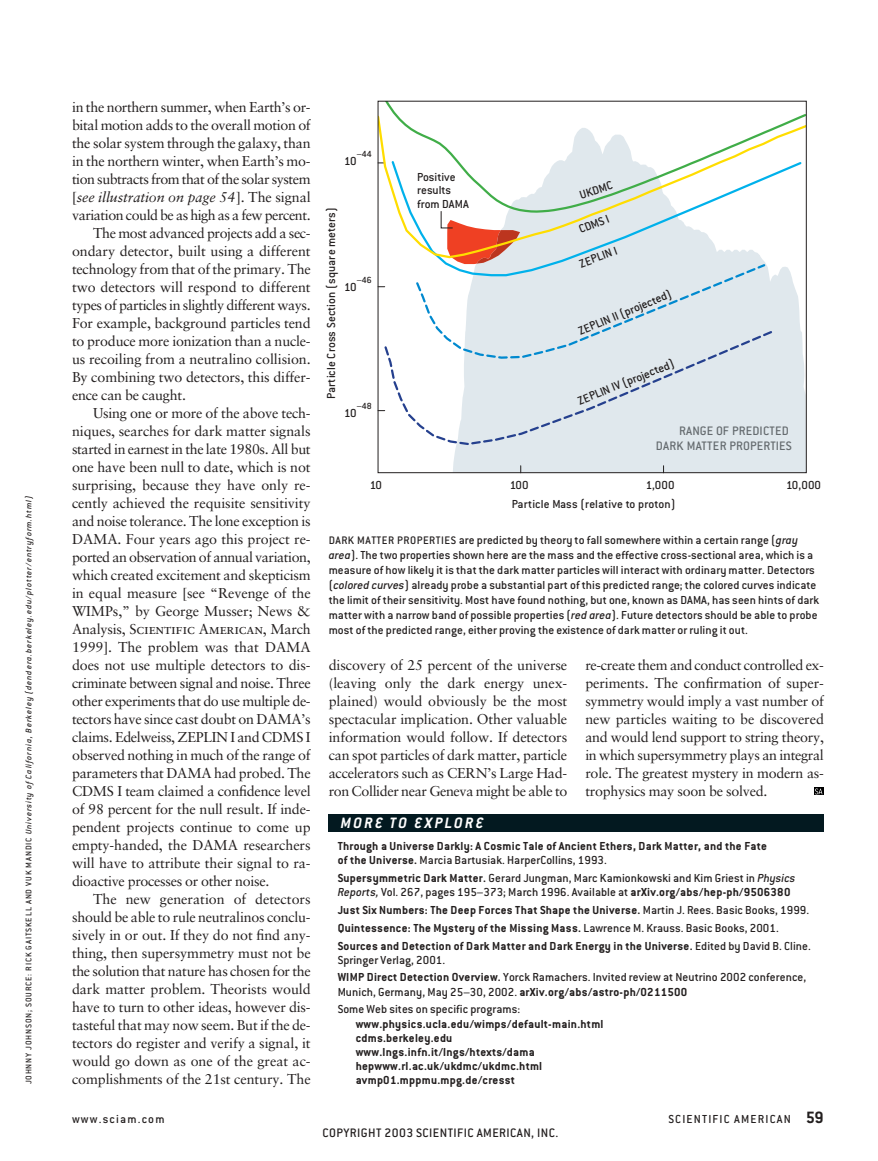
<style>
.page{position:relative;width:878px;height:1161px;background:#fff}
.page>*{position:absolute;margin:0;border:0;box-sizing:border-box;transform-origin:0 0}
.t1{font:italic 700 16.5px "Conduit ITC";letter-spacing:.135em;color:#fff}
.t2{font:14.25px/18px "Sabon";letter-spacing:-.015em;color:#231f1f;text-align:justify}
.t3{font:14.25px "Sabon";letter-spacing:-.035em;color:#231f1f}
.t4{font:italic 14.25px "Sabon";letter-spacing:-.005em;color:#231f1f}
.t5{font:14.25px "Sabon Roman SC";letter-spacing:-.015em;color:#231f1f}
.t6{font:500 13.5px/15px "Conduit ITC";letter-spacing:.015em;color:#656b6f;text-align:right}
.t7{font:500 13.5px "Conduit ITC";letter-spacing:.03em;color:#231f1f}
.t8{font:500 12.75px/15px "Conduit ITC";letter-spacing:.005em;color:#231f1f}
.t9{font:700 12.75px/14.1px "Conduit ITC";letter-spacing:.02em;color:#231f1f}
.t10{font:500 12.75px "Conduit ITC";letter-spacing:.09em;color:#231f1f}
.t11{font:500 9.75px "Conduit ITC";color:#231f1f}
.t12{font:italic 500 9px "Conduit ITC";letter-spacing:.09em;color:#231f1f}
.s1{font-style:normal}
.s2{font-family:"Sabon"}
.s3{font-size:12px}
.s4{font-style:italic}
.s5{font-weight:500}
.s6{font-weight:700}
.s7{font-weight:700;font-size:18px}
</style>
<div class="page">
<svg style="left:377px;top:100px;width:430px;height:373px"></svg>
<svg style="left:814px;top:787px;width:10px;height:8px"></svg>
<svg style="left:814px;top:788px;width:9px;height:7px"></svg>
<svg style="left:815px;top:789px;width:7px;height:5px"></svg>
<div style="left:328px;top:814px;width:496px;height:18px;background:#031920"></div>
<p class="t12" style="left:26px;top:1084px;width:590px;rotate:-90deg"><span class="s1">JOHNNY JOHNSON; SOURCE: RICK GAITSKELL AND VUK MANDIC</span> University of California, Berkeley (dendera.berkeley.edu/plotter/entryform.html)</p>
<p class="t2" style="left:72px;top:99px;width:240px">in the northern summer, when Earth’s or-</p>
<p class="t2" style="left:72px;top:117px;width:240px">bital motion adds to the overall motion of</p>
<p class="t2" style="left:72px;top:135px;width:240px">the solar system through the galaxy, than</p>
<p class="t2" style="left:72px;top:153px;width:240px">in the northern winter, when Earth’s mo-</p>
<p class="t3" style="left:72px;top:173px;width:240px">tion subtracts from that of the solar system</p>
<p class="t4" style="left:72px;top:191px;width:240px"><span class="s1">[</span>see illustration on page 54<span class="s1">]. The signal</span></p>
<p class="t2" style="left:72px;top:207px;width:240px">variation could be as high as a few percent.</p>
<p class="t2" style="left:93px;top:225px;width:219px">The most advanced projects add a sec-</p>
<p class="t2" style="left:72px;top:243px;width:240px">ondary detector, built using a different</p>
<p class="t2" style="left:72px;top:261px;width:240px">technology from that of the primary. The</p>
<p class="t2" style="left:72px;top:279px;width:240px">two detectors will respond to different</p>
<p class="t2" style="left:72px;top:297px;width:240px">types of particles in slightly different ways.</p>
<p class="t2" style="left:72px;top:315px;width:240px">For example, background particles tend</p>
<p class="t2" style="left:72px;top:333px;width:240px">to produce more ionization than a nucle-</p>
<p class="t2" style="left:72px;top:351px;width:240px">us recoiling from a neutralino collision.</p>
<p class="t2" style="left:72px;top:369px;width:240px">By combining two detectors, this differ-</p>
<p class="t2" style="left:72px;top:387px;width:115px">ence can be caught.</p>
<p class="t2" style="left:93px;top:405px;width:219px">Using one or more of the above tech-</p>
<p class="t2" style="left:72px;top:423px;width:240px">niques, searches for dark matter signals</p>
<p class="t2" style="left:72px;top:441px;width:240px">started in earnest in the late 1980s. All but</p>
<p class="t2" style="left:72px;top:459px;width:240px">one have been null to date, which is not</p>
<p class="t2" style="left:72px;top:477px;width:240px">surprising, because they have only re-</p>
<p class="t2" style="left:72px;top:495px;width:240px">cently achieved the requisite sensitivity</p>
<p class="t2" style="left:72px;top:513px;width:240px">and noise tolerance. The lone exception is</p>
<p class="t2" style="left:72px;top:531px;width:240px">DAMA. Four years ago this project re-</p>
<p class="t2" style="left:72px;top:549px;width:240px">ported an observation of annual variation,</p>
<p class="t2" style="left:72px;top:567px;width:240px">which created excitement and skepticism</p>
<p class="t2" style="left:72px;top:585px;width:240px">in equal measure [see “Revenge of the</p>
<p class="t2" style="left:72px;top:603px;width:240px">WIMPs,” by George Musser; News &amp;</p>
<p class="t5" style="left:72px;top:623px;width:240px"><span class="s2">Analysis,</span> Scientific American<span class="s2">, March</span></p>
<p class="t2" style="left:72px;top:639px;width:240px">1999]. The problem was that DAMA does not use multiple detectors to dis&shy;criminate between signal and noise. Three other experiments that do use multiple de&shy;tectors have since cast doubt on DAMA’s claims. Edelweiss, ZEPLIN I and CDMS I observed nothing in much of the range of parameters that DAMA had probed. The CDMS I team claimed a confidence level of 98 percent for the null result. If inde&shy;pendent projects continue to come up empty-handed, the DAMA researchers will have to attribute their signal to ra&shy;dioactive processes or other noise.</p>
<p class="t2" style="left:72px;top:891px;width:240px;text-indent:21px">The new generation of detectors should be able to rule neutralinos conclu&shy;sively in or out. If they do not find any&shy;thing, then supersymmetry must not be the solution that nature has chosen for the dark matter problem. Theorists would have to turn to other ideas, however dis&shy;tasteful that may now seem. But if the de&shy;tectors do register and verify a signal, it would go down as one of the great ac&shy;complishments of the 21st century. The</p>
<p class="t11" style="left:357px;top:151px;width:17px">–44</p>
<p class="t8" style="left:344px;top:155px;width:14px">10</p>
<p class="t8" style="left:325px;top:399px;width:193px;rotate:-90deg">Particle Cross Section (square meters)</p>
<p class="t11" style="left:357px;top:277px;width:17px">–46</p>
<p class="t8" style="left:344px;top:281px;width:14px">10</p>
<p class="t11" style="left:357px;top:403px;width:17px">–48</p>
<p class="t8" style="left:344px;top:407px;width:14px">10</p>
<p class="t8" style="left:369px;top:479px;width:14px">10</p>
<p class="t8" style="left:417px;top:171px;width:53px;line-height:13.8px">Positive results from DAMA</p>
<p class="t8" style="left:578px;top:189px;width:35px;rotate:-17deg">UKDMC</p>
<p class="t8" style="left:577px;top:224px;width:33px;rotate:-21deg">CDMS I</p>
<p class="t8" style="left:577px;top:258px;width:41px;rotate:-20deg">ZEPLIN I</p>
<p class="t8" style="left:576px;top:325px;width:101px;rotate:-22deg">ZEPLIN II (projected)</p>
<p class="t8" style="left:576px;top:396px;width:104px;rotate:-22deg">ZEPLIN IV (projected)</p>
<p class="t6" style="left:656px;top:425px;width:137px">RANGE OF PREDICTED<br>DARK MATTER PROPERTIES</p>
<p class="t8" style="left:509px;top:479px;width:20px">100</p>
<p class="t8" style="left:645px;top:479px;width:30px">1,000</p>
<p class="t8" style="left:511px;top:498px;width:165px">Particle Mass (relative to proton)</p>
<p class="t8" style="left:786px;top:479px;width:37px">10,000</p>
<p class="t8" style="left:328px;top:534px;width:492px"><span class="s3">DARK MATTER PROPERTIES</span> are predicted by theory to fall somewhere within a certain range (<span class="s4">gray area</span>). The two properties shown here are the mass and the effective cross-sectional area, which is a measure of how likely it is that the dark matter particles will interact with ordinary matter. Detectors (<span class="s4">colored curves</span>) already probe a substantial part of this predicted range; the colored curves indicate the limit of their sensitivity. Most have found nothing, but one, known as DAMA, has seen hints of dark matter with a narrow band of possible properties (<span class="s4">red area</span>). Future detectors should be able to probe most of the predicted range, either proving the existence of dark matter or ruling it out.</p>
<p class="t2" style="left:328px;top:657px;width:240px">discovery of 25 percent of the universe (leaving only the dark energy unex&shy;plained) would obviously be the most spectacular implication. Other valuable information would follow. If detectors can spot particles of dark matter, particle accelerators such as CERN’s Large Had&shy;ron Collider near Geneva might be able to</p>
<p class="t2" style="left:585px;top:657px;width:240px">re-create them and conduct controlled ex&shy;periments. The confirmation of super&shy;symmetry would imply a vast number of new particles waiting to be discovered and would lend support to string theory, in which supersymmetry plays an integral role. The greatest mystery in modern as&shy;trophysics may soon be solved.</p>
<p class="t1" style="left:340px;top:817px;width:144px">MORE TO EXPLORE</p>
<p class="t9" style="left:338px;top:840px;width:430px">Through a Universe Darkly: A Cosmic Tale of Ancient Ethers, Dark Matter, and the Fate of the Universe. <span class="s5">Marcia Bartusiak. HarperCollins, 1993.</span></p>
<p class="t8" style="left:337px;top:872px;width:459px;line-height:14.1px"><span class="s6">Supersymmetric Dark Matter.</span> Gerard Jungman, Marc Kamionkowski and Kim Griest in <span class="s4">Physics<br>Reports,</span> Vol. 267, pages 195–373; March 1996. Available at <span class="s6">arXiv.org/abs/hep-ph/9506380</span></p>
<p class="t9" style="left:337px;top:902px;width:475px;line-height:17.9px">Just Six Numbers: The Deep Forces That Shape the Universe. <span class="s5">Martin J. Rees. Basic Books, 1999.<br></span>Quintessence: The Mystery of the Missing Mass. <span class="s5">Lawrence M. Krauss. Basic Books, 2001.<br></span>Sources and Detection of Dark Matter and Dark Energy in the Universe. <span class="s5">Edited by David B. Cline.</span></p>
<p class="t8" style="left:337px;top:952px;width:470px;line-height:17.9px">Springer Verlag, 2001.<br><span class="s6">WIMP Direct Detection Overview.</span> Yorck Ramachers. Invited review at Neutrino 2002 conference,</p>
<p class="t8" style="left:337px;top:984px;width:351px;line-height:17.9px">Munich, Germany, May 25–30, 2002. <span class="s6">arXiv.org/abs/astro-ph/0211500<br></span>Some Web sites on specific programs:</p>
<p class="t9" style="left:355px;top:1018px;width:249px">www.physics.ucla.edu/wimps/default-main.html cdms.berkeley.edu www.lngs.infn.it/lngs/htexts/dama hepwww.rl.ac.uk/ukdmc/ukdmc.html avmp01.mppmu.mpg.de/cresst</p>
<p class="t10" style="left:72px;top:1114px;width:94px">www.sciam.com</p>
<p class="t10" style="left:668px;top:1114px;width:157px">SCIENTIFIC AMERICAN <span class="s7">59</span></p>
<p class="t7" style="left:322px;top:1128px;width:237px">COPYRIGHT 2003 SCIENTIFIC AMERICAN, INC.</p>
</div>
